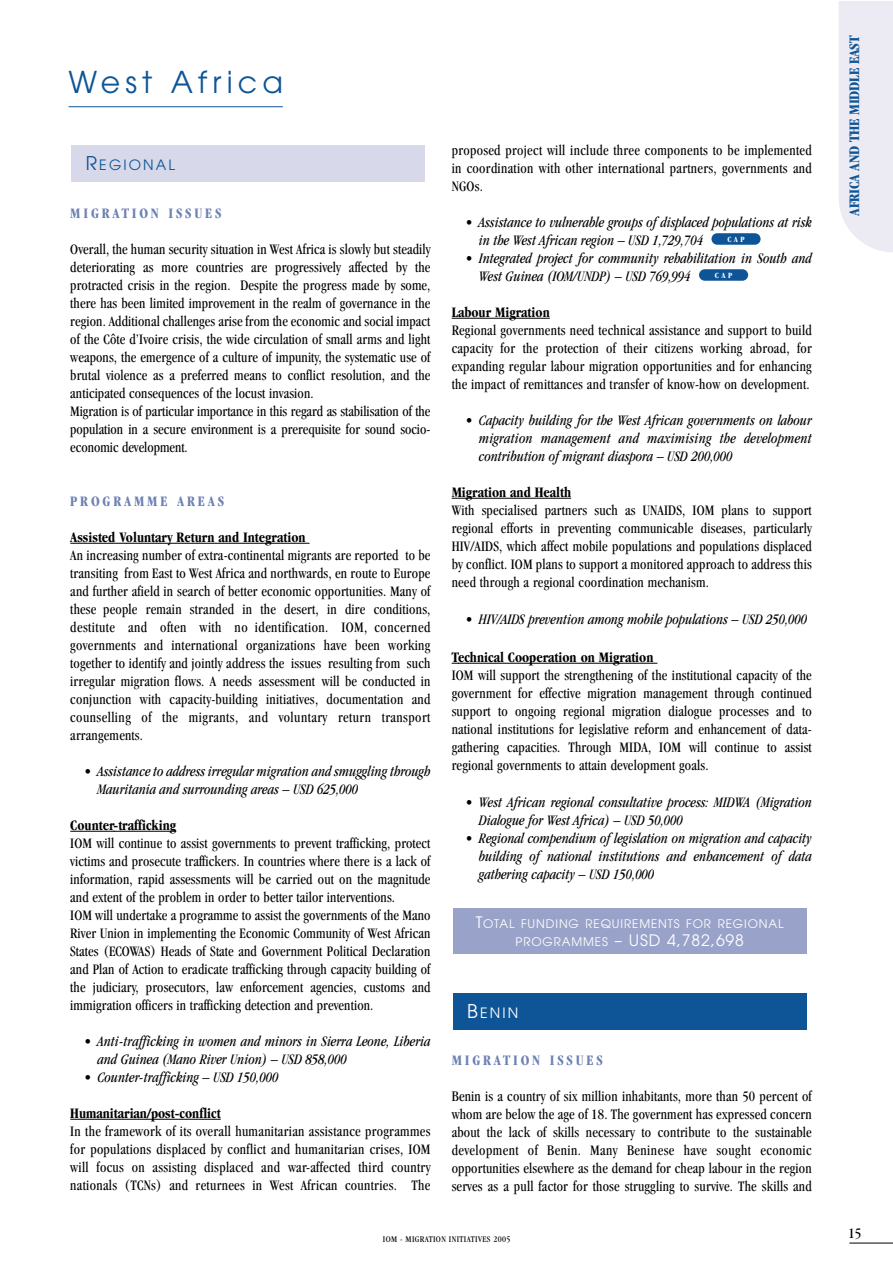
<style>
.page{position:relative;width:893px;height:1263px;background:#fff}
.page>*{position:absolute;margin:0;border:0;box-sizing:border-box;transform-origin:0 0}
.t1{font:30px "Avant Garde";letter-spacing:.165em;color:#0d5596}
.t2{font:15.75px "Avant Garde";letter-spacing:.055em;color:#fff}
.t3{font:condensed 15px/18px "Garamond";letter-spacing:.01em;color:#000;text-align:justify;scale:.95 1}
.t4{font:italic condensed 15px/18px "Garamond";color:#000;scale:.95 1}
.t5{font:700 condensed 15px "Garamond";color:#000;scale:.95 1}
.t6{font:700 condensed 15px "Garamond";letter-spacing:.2em;color:#6d81b3;scale:.95 1}
.t7{font:700 condensed 15px "Garamond";letter-spacing:-.015em;color:#0d5596}
.t8{font:condensed 15px "Garamond";letter-spacing:.01em;color:#000}
.t9{font:14.1px "Avant Garde";letter-spacing:.15em;color:#0d5596}
.t10{font:14.1px "Avant Garde";color:#fff}
.t11{font:11.85px "Avant Garde";letter-spacing:.075em;color:#fff}
.t12{font:condensed 9px "Garamond";letter-spacing:.045em;color:#000}
.t13{font:700 condensed 8.25px "Garamond";letter-spacing:.3em;color:#fff}
.s1{font-size:18.9px}
.s2{font-size:15.75px}
.s3{font-size:11.85px}
</style>
<div class="page">
<hr style="left:849px;top:1243px;width:43px;height:1px;background:#000">
<div style="left:839px;top:2px;width:53px;height:250px;background:#ecebf3"></div>
<hr style="left:70px;top:543px;width:56px;height:1px;background:#000">
<hr style="left:126px;top:543px;width:183px;height:1px;background:#000">
<hr style="left:70px;top:831px;width:45px;height:1px;background:#000">
<hr style="left:114px;top:831px;width:62px;height:1px;background:#000">
<hr style="left:70px;top:1119px;width:151px;height:1px;background:#000">
<hr style="left:451px;top:318px;width:99px;height:1px;background:#000">
<hr style="left:451px;top:498px;width:120px;height:1px;background:#000">
<hr style="left:458px;top:663px;width:199px;height:1px;background:#000">
<div style="left:453px;top:993px;width:353px;height:36px;background:#0d5596"></div>
<div style="left:453px;top:909px;width:353px;height:45px;background:#99a3c9"></div>
<div style="left:699px;top:269px;width:49px;height:12px;background:#0d5596;border-radius:6px"></div>
<div style="left:711px;top:233px;width:49px;height:12px;background:#0d5596;border-radius:6px"></div>
<div style="left:72px;top:146px;width:353px;height:36px;background:#d7d9ea"></div>
<hr style="left:68px;top:106px;width:215px;height:1px;background:#0d5596">
<h1 class="t1" style="left:68px;top:71px;width:216px">West Africa</h1>
<p class="t9" style="left:86px;top:160px;width:91px"><span class="s1">R</span>EGIONAL</p>
<p class="t6" style="left:70px;top:207px;width:161px">MIGRATION ISSUES</p>
<p class="t3" style="left:70px;top:241px;width:380px;text-align:left">Overall, the human security situation in West Africa is slowly but steadily deteriorating as more countries are progressively affected by the protracted crisis in the region. Despite the progress made by some, there has been limited improvement in the realm of governance in the region. Additional challenges arise from the economic and social impact of the Côte d’Ivoire crisis, the wide circulation of small arms and light weapons, the emergence of a culture of impunity, the systematic use of brutal violence as a preferred means to conflict resolution, and the anticipated consequences of the locust invasion.<br>Migration is of particular importance in this regard as stabilisation of the population in a secure environment is a prerequisite for sound socio&shy;economic development.</p>
<p class="t6" style="left:70px;top:495px;width:163px">PROGRAMME AREAS</p>
<p class="t5" style="left:70px;top:531px;width:249px">Assisted Voluntary Return and Integration</p>
<p class="t3" style="left:70px;top:547px;width:380px">An increasing number of extra-continental migrants are reported to be transiting from East to West Africa and northwards, en route to Europe and further afield in search of better economic opportunities. Many of these people remain stranded in the desert, in dire conditions, destitute and often with no identification. IOM, concerned governments and international organizations have been working together to identify and jointly address the issues resulting from such irregular migration flows. A needs assessment will be conducted in conjunction with capacity-building initiatives, documentation and counselling of the migrants, and voluntary return transport arrangements.</p>
<p class="t4" style="left:97px;top:763px;width:352px;text-indent:-13px">• Assistance to address irregular migration and smuggling through<br>Mauritania and surrounding areas – USD 625,000</p>
<p class="t5" style="left:70px;top:819px;width:113px">Counter-trafficking</p>
<p class="t3" style="left:70px;top:835px;width:380px;text-align:left">IOM will continue to assist governments to prevent trafficking, protect victims and prosecute traffickers. In countries where there is a lack of information, rapid assessments will be carried out on the magnitude and extent of the problem in order to better tailor interventions.<br>IOM will undertake a programme to assist the governments of the Mano River Union in implementing the Economic Community of West African States (ECOWAS) Heads of State and Government Political Declaration and Plan of Action to eradicate trafficking through capacity building of the judiciary, prosecutors, law enforcement agencies, customs and immigration officers in trafficking detection and prevention.</p>
<p class="t4" style="left:97px;top:1033px;width:352px;text-indent:-13px">• Anti-trafficking in women and minors in Sierra Leone, Liberia and Guinea (Mano River Union) – USD 858,000</p>
<p class="t4" style="left:84px;top:1069px;width:206px">• Counter-trafficking – USD 150,000</p>
<p class="t5" style="left:70px;top:1107px;width:160px">Humanitarian/post-conflict</p>
<p class="t3" style="left:70px;top:1123px;width:380px">In the framework of its overall humanitarian assistance programmes for populations displaced by conflict and humanitarian crises, IOM will focus on assisting displaced and war-affected third country nationals (TCNs) and returnees in West African countries. The</p>
<p class="t3" style="left:451px;top:142px;width:380px">proposed project will include three components to be implemented in coordination with other international partners, governments and NGOs.</p>
<p class="t4" style="left:479px;top:214px;width:352px;text-indent:-13px">• Assistance to vulnerable groups of displaced populations at risk in the West African region – USD 1,729,704</p>
<p class="t4" style="left:479px;top:250px;width:352px;text-indent:-13px">• Integrated project for community rehabilitation in South and<br>West Guinea (IOM/UNDP) – USD 769,994</p>
<p class="t5" style="left:451px;top:306px;width:105px">Labour Migration</p>
<p class="t3" style="left:451px;top:322px;width:380px">Regional governments need technical assistance and support to build capacity for the protection of their citizens working abroad, for expanding regular labour migration opportunities and for enhancing the impact of remittances and transfer of know-how on development.</p>
<p class="t4" style="left:479px;top:412px;width:352px;text-align:justify;text-indent:-13px">• Capacity building for the West African governments on labour migration management and maximising the development contribution of migrant diaspora – USD 200,000</p>
<p class="t5" style="left:451px;top:486px;width:127px">Migration and Health</p>
<p class="t3" style="left:451px;top:502px;width:380px">With specialised partners such as UNAIDS, IOM plans to support regional efforts in preventing communicable diseases, particularly HIV/AIDS, which affect mobile populations and populations displaced by conflict. IOM plans to support a monitored approach to address this need through a regional coordination mechanism.</p>
<p class="t4" style="left:465px;top:612px;width:361px">• HIV/AIDS prevention among mobile populations – USD 250,000</p>
<p class="t5" style="left:451px;top:651px;width:214px">Technical Cooperation on Migration</p>
<p class="t3" style="left:451px;top:667px;width:380px">IOM will support the strengthening of the institutional capacity of the government for effective migration management through continued support to ongoing regional migration dialogue processes and to national institutions for legislative reform and enhancement of data&shy;gathering capacities. Through MIDA, IOM will continue to assist regional governments to attain development goals.</p>
<p class="t4" style="left:479px;top:795px;width:352px;text-indent:-13px">• West African regional consultative process: MIDWA (Migration<br>Dialogue for West Africa) – USD 50,000</p>
<p class="t4" style="left:479px;top:831px;width:352px;text-align:justify;text-indent:-13px">• Regional compendium of legislation on migration and capacity building of national institutions and enhancement of data gathering capacity – USD 150,000</p>
<p class="t13" style="left:727px;top:236px;width:19px">CAP</p>
<p class="t13" style="left:715px;top:272px;width:19px">CAP</p>
<p class="t11" style="left:476px;top:919px;width:309px"><span class="s2">T</span>OTAL FUNDING REQUIREMENTS FOR REGIONAL</p>
<p class="t2" style="left:515px;top:934px;width:230px"><span class="s3">PROGRAMMES</span> – USD 4,782,698</p>
<p class="t10" style="left:467px;top:1007px;width:53px"><span class="s1">B</span>ENIN</p>
<p class="t6" style="left:451px;top:1055px;width:161px">MIGRATION ISSUES</p>
<p class="t3" style="left:451px;top:1089px;width:380px">Benin is a country of six million inhabitants, more than 50 percent of whom are below the age of 18. The government has expressed concern about the lack of skills necessary to contribute to the sustainable development of Benin. Many Beninese have sought economic opportunities elsewhere as the demand for cheap labour in the region serves as a pull factor for those struggling to survive. The skills and</p>
<p class="t12" style="left:383px;top:1236px;width:129px">IOM - MIGRATION INITIATIVES 2005</p>
<p class="t7" style="left:848px;top:216px;width:182px;rotate:-90deg">AFRICA AND THE MIDDLE EAST</p>
<p class="t8" style="left:848px;top:1228px;width:15px">15</p>
</div>
